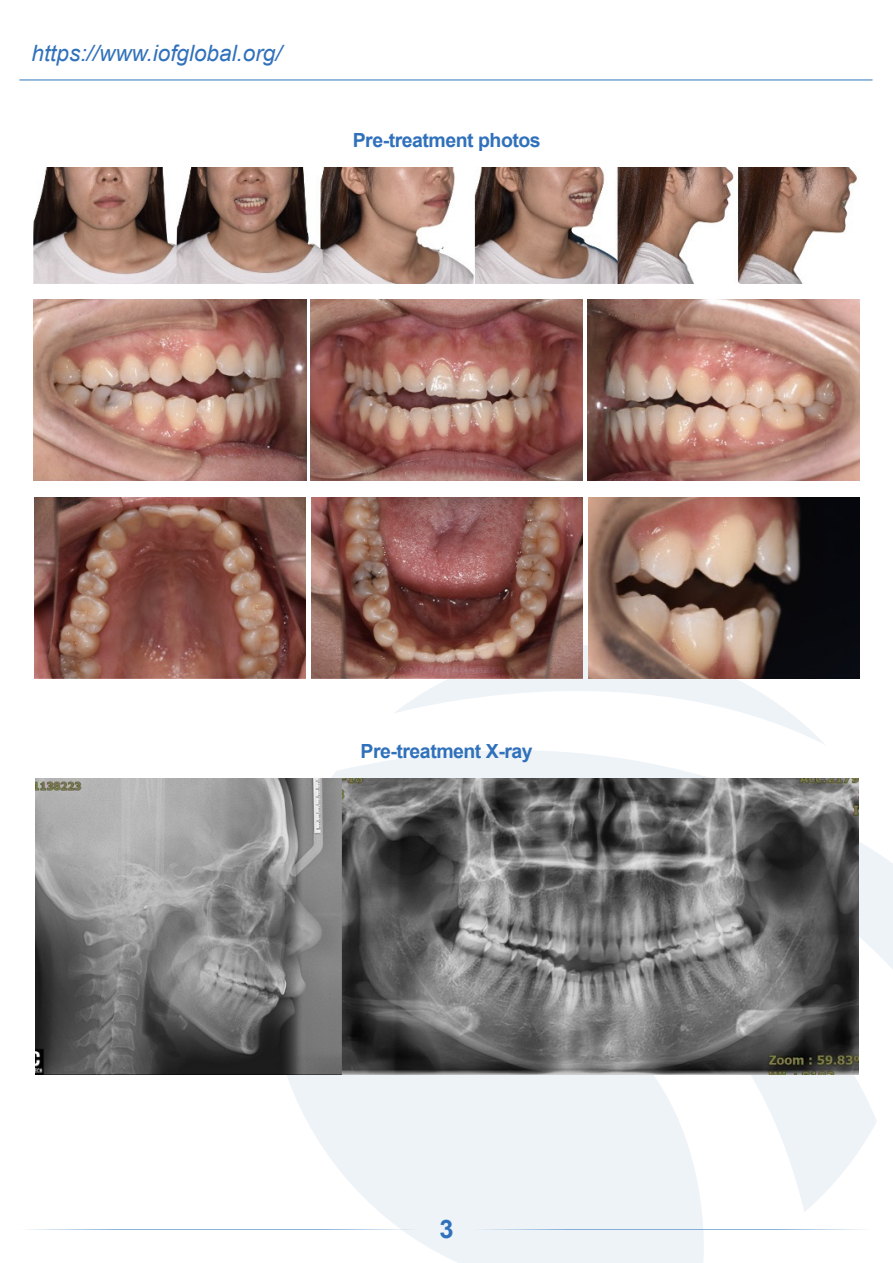
<style>
.page{position:relative;width:893px;height:1263px;background:#fff}
.page>*{position:absolute;margin:0;border:0;box-sizing:border-box;transform-origin:0 0}
.t1{font:700 25.5px "Arial";color:#3071bb}
.t2{font:italic 22.5px "Arial";color:#3071bb}
.t3{font:700 19.5px "Arial";letter-spacing:-.025em;color:#3071bb}
</style>
<div class="page">
<svg style="left:362px;top:750px;width:531px;height:219px"></svg>
<svg style="left:272px;top:766px;width:605px;height:446px;fill:#eef3f8"></svg>
<svg style="left:269px;top:1074px;width:478px;height:189px;fill:#eef3f8"></svg>
<svg style="left:393px;top:645px;width:433px;height:99px"></svg>
<img style="left:34px;top:167px;width:823px;height:116px">
<img style="left:34px;top:497px;width:272px;height:181px">
<img style="left:311px;top:497px;width:272px;height:181px">
<img style="left:588px;top:497px;width:272px;height:181px">
<img style="left:34px;top:299px;width:272px;height:182px">
<img style="left:310px;top:299px;width:273px;height:182px">
<img style="left:587px;top:299px;width:273px;height:182px">
<img style="left:35px;top:779px;width:824px;height:295px">
<hr style="left:19px;top:80px;width:853px;height:1px;background:#2b74bc">
<svg style="left:28px;top:1229px;width:391px;height:1px"></svg>
<svg style="left:473px;top:1229px;width:391px;height:1px"></svg>
<p class="t2" style="left:32px;top:38px;width:252px">https://www.iofglobal.org/</p>
<p class="t3" style="left:353px;top:127px;width:189px">Pre-treatment photos</p>
<p class="t3" style="left:361px;top:737px;width:174px">Pre-treatment X-ray</p>
<h1 class="t1" style="left:440px;top:1211px;width:16px">3</h1>
</div>
